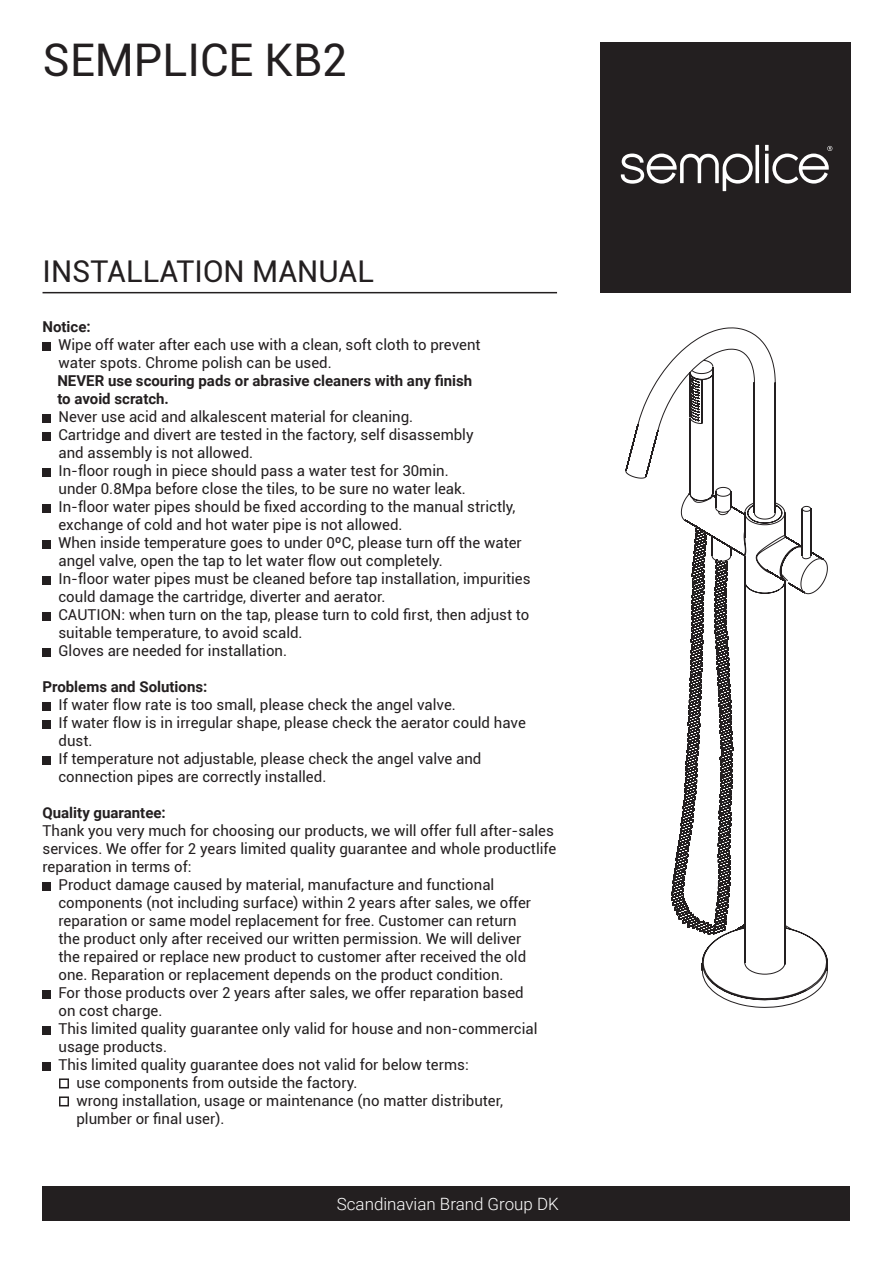
<style>
.page{position:relative;width:893px;height:1263px;background:#fff}
.page>*{position:absolute;margin:0;border:0;box-sizing:border-box;transform-origin:0 0}
.t1{font:45px "Roboto";color:#231f20}
.t2{font:30px "Roboto";color:#231f20}
.t3{font:300 16.95px "Roboto";color:#fff}
.t4{font:15px/18px "Roboto";color:#231f20}
.t5{font:700 15px/18px "Roboto";color:#231f20}
</style>
<div class="page">
<div style="left:600px;top:43px;width:250px;height:250px;background:#231f20"></div>
<div style="left:43px;top:1186px;width:807px;height:34px;background:#231f20"></div>
<hr style="left:43px;top:292px;width:514px;height:1px;background:#231f20">
<svg style="left:755px;top:145px;width:4px;height:38px"></svg>
<svg style="left:621px;top:154px;width:132px;height:37px"></svg>
<svg style="left:765px;top:145px;width:67px;height:39px"></svg>
<div style="left:43px;top:342px;width:8px;height:8px;background:#231f20"></div>
<div style="left:43px;top:414px;width:8px;height:8px;background:#231f20"></div>
<div style="left:43px;top:432px;width:8px;height:8px;background:#231f20"></div>
<div style="left:43px;top:468px;width:8px;height:8px;background:#231f20"></div>
<div style="left:43px;top:504px;width:8px;height:8px;background:#231f20"></div>
<div style="left:43px;top:540px;width:8px;height:8px;background:#231f20"></div>
<div style="left:43px;top:576px;width:8px;height:8px;background:#231f20"></div>
<div style="left:43px;top:612px;width:8px;height:8px;background:#231f20"></div>
<div style="left:43px;top:648px;width:8px;height:8px;background:#231f20"></div>
<div style="left:43px;top:702px;width:8px;height:8px;background:#231f20"></div>
<div style="left:43px;top:720px;width:8px;height:8px;background:#231f20"></div>
<div style="left:43px;top:756px;width:8px;height:8px;background:#231f20"></div>
<div style="left:43px;top:882px;width:8px;height:8px;background:#231f20"></div>
<div style="left:43px;top:990px;width:8px;height:8px;background:#231f20"></div>
<div style="left:43px;top:1026px;width:8px;height:8px;background:#231f20"></div>
<div style="left:43px;top:1062px;width:8px;height:8px;background:#231f20"></div>
<div style="left:59px;top:1078px;width:10px;height:10px;border:2px solid #231f20"></div>
<div style="left:59px;top:1096px;width:10px;height:10px;border:2px solid #231f20"></div>
<svg style="left:701px;top:935px;width:127px;height:73px"></svg>
<svg style="left:673px;top:327px;width:155px;height:255px"></svg>
<hr style="left:784px;top:580px;width:1px;height:384px;background:#231f20">
<svg style="left:701px;top:935px;width:77px;height:28px"></svg>
<svg style="left:625px;top:359px;width:199px;height:576px"></svg>
<h1 class="t1" style="left:43px;top:29px;width:306px">SEMPLICE KB2</h1>
<h2 class="t2" style="left:43px;top:250px;width:333px">INSTALLATION MANUAL</h2>
<p class="t5" style="left:43px;top:317px;width:50px">Notice:</p>
<p class="t4" style="left:58px;top:335px;width:424px">Wipe off water after each use with a clean, soft cloth to prevent water spots. Chrome polish can be used.</p>
<p class="t5" style="left:57px;top:371px;width:416px">NEVER use scouring pads or abrasive cleaners with any finish to avoid scratch.</p>
<p class="t4" style="left:58px;top:407px;width:474px">Never use acid and alkalescent material for cleaning.<br>Cartridge and divert are tested in the factory, self disassembly<br>and assembly is not allowed.<br>In-floor rough in piece should pass a water test for 30min.<br>under 0.8Mpa before close the tiles, to be sure no water leak.<br>In-floor water pipes should be fixed according to the manual strictly, exchange of cold and hot water pipe is not allowed.<br>When inside temperature goes to under 0ºC, please turn off the water angel valve, open the tap to let water flow out completely.<br>In-floor water pipes must be cleaned before tap installation, impurities could damage the cartridge, diverter and aerator.<br>CAUTION: when turn on the tap, please turn to cold first, then adjust to suitable temperature, to avoid scald.<br>Gloves are needed for installation.</p>
<p class="t5" style="left:43px;top:677px;width:166px">Problems and Solutions:</p>
<p class="t4" style="left:58px;top:695px;width:469px">If water flow rate is too small, please check the angel valve.<br>If water flow is in irregular shape, please check the aerator could have dust.<br>If temperature not adjustable, please check the angel valve and connection pipes are correctly installed.</p>
<p class="t5" style="left:43px;top:803px;width:125px">Quality guarantee:</p>
<p class="t4" style="left:43px;top:821px;width:513px">Thank you very much for choosing our products, we will offer full after-sales</p>
<p class="t4" style="left:43px;top:839px;width:515px">services. We offer for 2 years limited quality guarantee and whole productlife</p>
<p class="t4" style="left:43px;top:857px;width:150px">reparation in terms of:</p>
<p class="t4" style="left:58px;top:875px;width:437px">Product damage caused by material, manufacture and functional</p>
<p class="t4" style="left:58px;top:893px;width:474px">components (not including surface) within 2 years after sales, we offer</p>
<p class="t4" style="left:58px;top:911px;width:460px">reparation or same model replacement for free. Customer can return</p>
<p class="t4" style="left:58px;top:929px;width:464px">the product only after received our written permission. We will deliver</p>
<p class="t4" style="left:58px;top:947px;width:469px">the repaired or replace new product to customer after received the old</p>
<p class="t4" style="left:58px;top:965px;width:447px">one. Reparation or replacement depends on the product condition.</p>
<p class="t4" style="left:58px;top:983px;width:467px">For those products over 2 years after sales, we offer reparation based</p>
<p class="t4" style="left:58px;top:1001px;width:105px">on cost charge.</p>
<p class="t4" style="left:58px;top:1019px;width:481px">This limited quality guarantee only valid for house and non-commercial</p>
<p class="t4" style="left:58px;top:1037px;width:110px">usage products.</p>
<p class="t4" style="left:58px;top:1055px;width:412px">This limited quality guarantee does not valid for below terms:</p>
<p class="t4" style="left:76px;top:1073px;width:283px">use components from outside the factory.</p>
<p class="t4" style="left:76px;top:1091px;width:428px">wrong installation, usage or maintenance (no matter distributer,</p>
<p class="t4" style="left:76px;top:1109px;width:149px">plumber or final user).</p>
<p class="t3" style="left:337px;top:1192px;width:224px">Scandinavian Brand Group DK</p>
</div>
